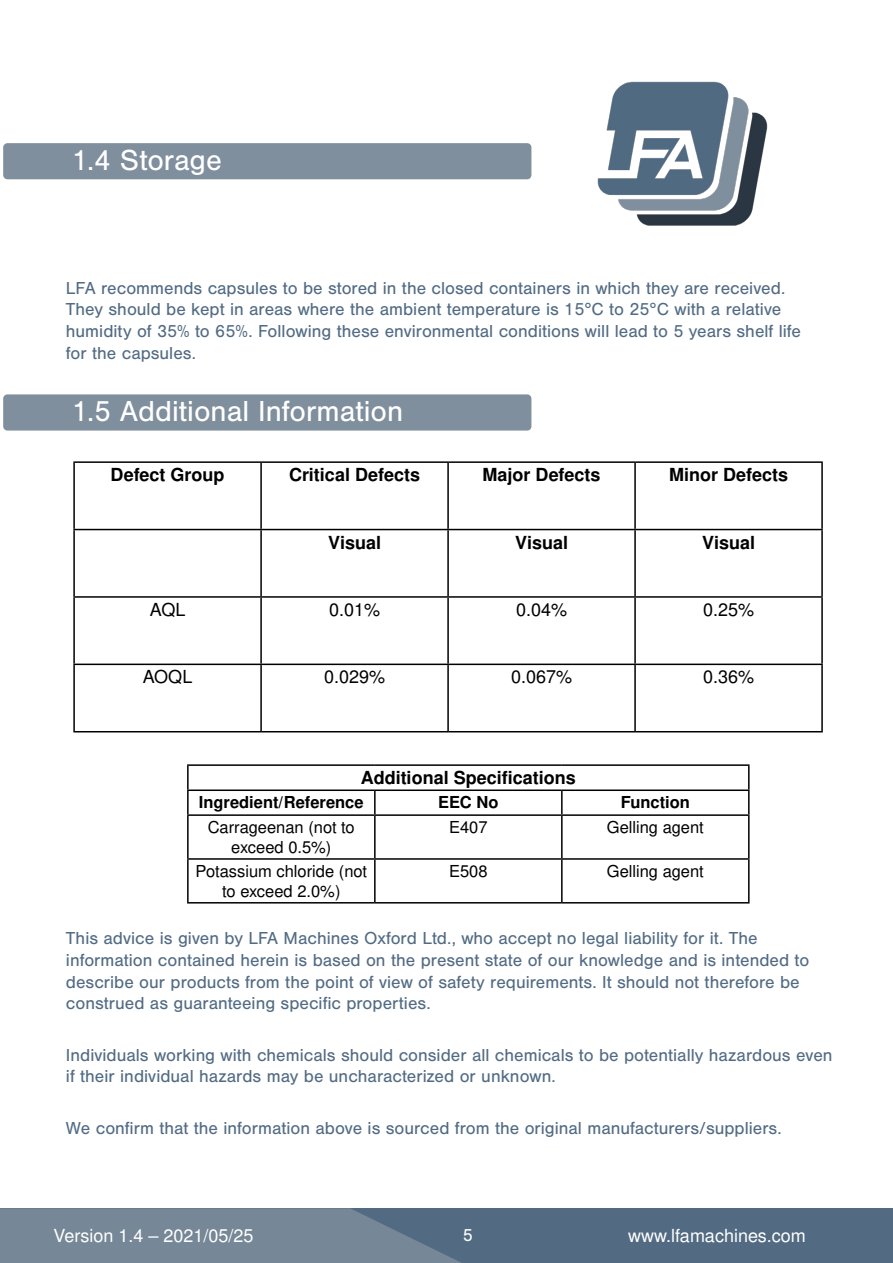
<style>
.page{position:relative;width:893px;height:1263px;background:#fff}
.page>*{position:absolute;margin:0;border:0;box-sizing:border-box;transform-origin:0 0}
.t1{font:30px "Nimbus San";color:#fff}
.t2{font:18px/21.6px "Nimbus San";color:#526b83}
.t3{font:700 18px "Nimbus San L";color:#000}
.t4{font:18px "Nimbus San L";color:#fff}
.t5{font:18px "Nimbus San L";color:#000}
.t6{font:18px "Nimbus San";color:#fff}
.t7{font:16.5px/19.8px "Nimbus San L";color:#000;text-align:center}
.t8{font:700 16.5px "Nimbus San L";color:#000}
.s1{font-family:"Nimbus San L";font-weight:700}
</style>
<div class="page">
<div style="left:1px;top:1208px;width:892px;height:55px;background:#526b83"></div>
<svg style="left:0;top:1208px;width:461px;height:55px;background:#718394"></svg>
<img style="left:597px;top:81px;width:171px;height:145px">
<div style="left:3px;top:143px;width:528px;height:36px;background:#808f9d;border-radius:4px"></div>
<div style="left:3px;top:394px;width:528px;height:37px;background:#808f9d;border-radius:4px"></div>
<hr style="left:73px;top:461px;width:188px;height:2px;background:#000">
<hr style="left:73px;top:463px;width:2px;height:66px;background:#000">
<hr style="left:261px;top:461px;width:187px;height:2px;background:#000">
<hr style="left:260px;top:463px;width:2px;height:66px;background:#000">
<hr style="left:448px;top:461px;width:187px;height:2px;background:#000">
<hr style="left:447px;top:463px;width:2px;height:66px;background:#000">
<hr style="left:635px;top:461px;width:188px;height:2px;background:#000">
<hr style="left:634px;top:463px;width:2px;height:66px;background:#000">
<hr style="left:821px;top:463px;width:2px;height:66px;background:#000">
<hr style="left:73px;top:529px;width:188px;height:1px;background:#000">
<hr style="left:73px;top:530px;width:2px;height:66px;background:#000">
<hr style="left:261px;top:529px;width:187px;height:1px;background:#000">
<hr style="left:260px;top:530px;width:2px;height:66px;background:#000">
<hr style="left:448px;top:529px;width:187px;height:1px;background:#000">
<hr style="left:447px;top:530px;width:2px;height:66px;background:#000">
<hr style="left:635px;top:529px;width:188px;height:1px;background:#000">
<hr style="left:634px;top:530px;width:2px;height:66px;background:#000">
<hr style="left:821px;top:530px;width:2px;height:66px;background:#000">
<hr style="left:73px;top:596px;width:188px;height:2px;background:#000">
<hr style="left:73px;top:598px;width:2px;height:66px;background:#000">
<hr style="left:261px;top:596px;width:187px;height:2px;background:#000">
<hr style="left:260px;top:598px;width:2px;height:66px;background:#000">
<hr style="left:448px;top:596px;width:187px;height:2px;background:#000">
<hr style="left:447px;top:598px;width:2px;height:66px;background:#000">
<hr style="left:635px;top:596px;width:188px;height:2px;background:#000">
<hr style="left:634px;top:598px;width:2px;height:66px;background:#000">
<hr style="left:821px;top:598px;width:2px;height:66px;background:#000">
<hr style="left:73px;top:664px;width:188px;height:1px;background:#000">
<hr style="left:73px;top:665px;width:2px;height:66px;background:#000">
<hr style="left:261px;top:664px;width:187px;height:1px;background:#000">
<hr style="left:260px;top:665px;width:2px;height:66px;background:#000">
<hr style="left:448px;top:664px;width:187px;height:1px;background:#000">
<hr style="left:447px;top:665px;width:2px;height:66px;background:#000">
<hr style="left:635px;top:664px;width:188px;height:1px;background:#000">
<hr style="left:634px;top:665px;width:2px;height:66px;background:#000">
<hr style="left:821px;top:665px;width:2px;height:66px;background:#000">
<hr style="left:73px;top:731px;width:188px;height:1px;background:#000">
<hr style="left:261px;top:731px;width:187px;height:1px;background:#000">
<hr style="left:448px;top:731px;width:187px;height:1px;background:#000">
<hr style="left:635px;top:731px;width:188px;height:1px;background:#000">
<hr style="left:187px;top:764px;width:188px;height:2px;background:#000">
<hr style="left:187px;top:766px;width:2px;height:23px;background:#000">
<hr style="left:375px;top:764px;width:187px;height:2px;background:#000">
<hr style="left:562px;top:764px;width:188px;height:2px;background:#000">
<hr style="left:748px;top:766px;width:2px;height:23px;background:#000">
<hr style="left:187px;top:789px;width:188px;height:2px;background:#000">
<hr style="left:187px;top:791px;width:2px;height:23px;background:#000">
<hr style="left:375px;top:789px;width:187px;height:2px;background:#000">
<hr style="left:374px;top:791px;width:2px;height:23px;background:#000">
<hr style="left:562px;top:789px;width:188px;height:2px;background:#000">
<hr style="left:561px;top:791px;width:2px;height:23px;background:#000">
<hr style="left:748px;top:791px;width:2px;height:23px;background:#000">
<hr style="left:187px;top:814px;width:188px;height:2px;background:#000">
<hr style="left:187px;top:816px;width:2px;height:42px;background:#000">
<hr style="left:375px;top:814px;width:187px;height:2px;background:#000">
<hr style="left:374px;top:816px;width:2px;height:42px;background:#000">
<hr style="left:562px;top:814px;width:188px;height:2px;background:#000">
<hr style="left:561px;top:816px;width:2px;height:42px;background:#000">
<hr style="left:748px;top:816px;width:2px;height:42px;background:#000">
<hr style="left:187px;top:858px;width:188px;height:2px;background:#000">
<hr style="left:187px;top:860px;width:2px;height:42px;background:#000">
<hr style="left:375px;top:858px;width:187px;height:2px;background:#000">
<hr style="left:374px;top:860px;width:2px;height:42px;background:#000">
<hr style="left:562px;top:858px;width:188px;height:2px;background:#000">
<hr style="left:561px;top:860px;width:2px;height:42px;background:#000">
<hr style="left:748px;top:860px;width:2px;height:42px;background:#000">
<hr style="left:187px;top:902px;width:188px;height:1px;background:#000">
<hr style="left:375px;top:902px;width:187px;height:1px;background:#000">
<hr style="left:562px;top:902px;width:188px;height:1px;background:#000">
<h1 class="t1" style="left:72px;top:143px;width:152px">1.4 Storage</h1>
<p class="t2" style="left:66px;top:277px;width:737px">LFA recommends capsules to be stored in the closed containers in which they are received.<br>They should be kept in areas where the ambient temperature is 15<span class="s1">°</span>C to 25<span class="s1">°</span>C with a relative humidity of 35% to 65%. Following these environmental conditions will lead to 5 years shelf life for the capsules.</p>
<h1 class="t1" style="left:72px;top:394px;width:333px">1.5 Additional Information</h1>
<p class="t3" style="left:111px;top:462px;width:116px">Defect Group</p>
<p class="t3" style="left:289px;top:462px;width:133px">Critical Defects</p>
<p class="t3" style="left:483px;top:462px;width:120px">Major Defects</p>
<p class="t3" style="left:669px;top:462px;width:121px">Minor Defects</p>
<p class="t3" style="left:328px;top:529px;width:54px">Visual</p>
<p class="t3" style="left:515px;top:529px;width:54px">Visual</p>
<p class="t3" style="left:702px;top:529px;width:54px">Visual</p>
<p class="t5" style="left:150px;top:597px;width:37px">AQL</p>
<p class="t5" style="left:329px;top:597px;width:53px">0.01%</p>
<p class="t5" style="left:516px;top:597px;width:53px">0.04%</p>
<p class="t5" style="left:703px;top:597px;width:53px">0.25%</p>
<p class="t5" style="left:143px;top:664px;width:51px">AOQL</p>
<p class="t5" style="left:324px;top:664px;width:63px">0.029%</p>
<p class="t5" style="left:511px;top:664px;width:63px">0.067%</p>
<p class="t5" style="left:703px;top:664px;width:53px">0.36%</p>
<p class="t3" style="left:361px;top:765px;width:216px">Additional Specifications</p>
<p class="t8" style="left:199px;top:791px;width:166px">Ingredient/Reference</p>
<p class="t8" style="left:438px;top:791px;width:62px">EEC No</p>
<p class="t8" style="left:621px;top:791px;width:71px">Function</p>
<p class="t7" style="left:208px;top:817px;width:148px">Carrageenan (not to exceed 0.5%)</p>
<p class="t7" style="left:449px;top:817px;width:40px">E407</p>
<p class="t7" style="left:607px;top:817px;width:98px">Gelling agent</p>
<p class="t7" style="left:195px;top:861px;width:173px">Potassium chloride (not to exceed 2.0%)</p>
<p class="t7" style="left:449px;top:861px;width:40px">E508</p>
<p class="t7" style="left:607px;top:861px;width:98px">Gelling agent</p>
<p class="t2" style="left:66px;top:928px;width:745px">This advice is given by LFA Machines Oxford Ltd., who accept no legal liability for it. The information contained herein is based on the present state of our knowledge and is intended to describe our products from the point of view of safety requirements. It should not therefore be construed as guaranteeing specific properties.</p>
<p class="t2" style="left:66px;top:1044px;width:768px">Individuals working with chemicals should consider all chemicals to be potentially hazardous even if their individual hazards may be uncharacterized or unknown.</p>
<p class="t2" style="left:66px;top:1118px;width:717px">We confirm that the information above is sourced from the original manufacturers/suppliers.</p>
<p class="t4" style="left:53px;top:1222px;width:202px">Version 1.4 – 2021/05/25</p>
<p class="t6" style="left:456px;top:1225px;width:12px">5</p>
<p class="t4" style="left:690px;top:1222px;width:147px">tabletpr ses.com</p>
<p class="t4" style="left:628px;top:1223px;width:179px">www.lfamachines.com</p>
<p class="t6" style="left:463px;top:1225px;width:12px">5</p>
</div>
